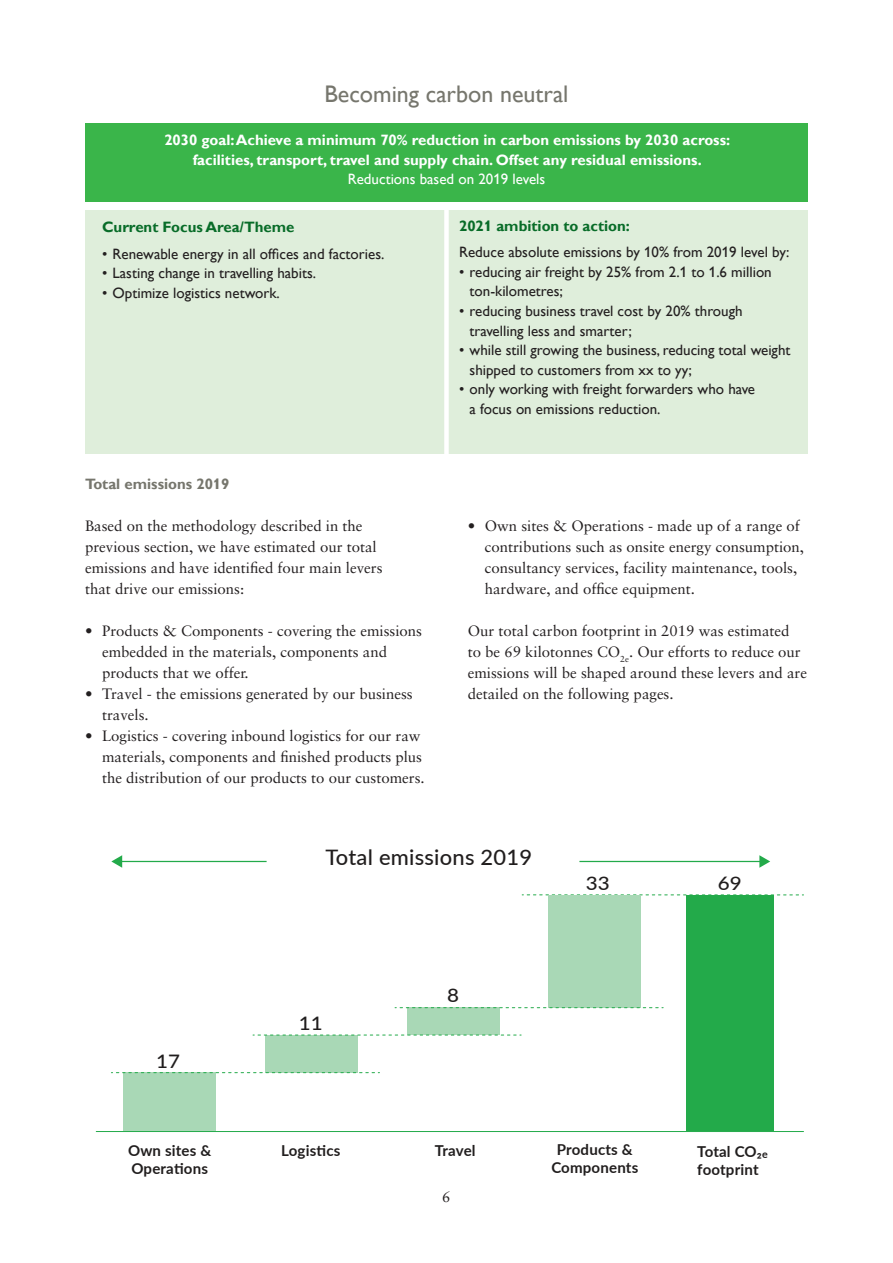
<style>
.page{position:relative;width:893px;height:1263px;background:#fff}
.page>*{position:absolute;margin:0;border:0;box-sizing:border-box;transform-origin:0 0}
.t1{font:24px "Gill Alt One";color:#76766d}
.t2{font:500 21.3px "Lato";letter-spacing:.01em;color:#211e1e}
.t3{font:500 18.6px "Lato";letter-spacing:-.005em;color:#211e1e;scale:1.1 1}
.t4{font:15px/21px "Sabon";color:#231f20}
.t5{font:15px/19.5px "Gill Alt One";color:#231f20}
.t6{font:700 15px/19.5px "Gill Alt One";color:#fff;text-align:center}
.t7{font:700 15px/18px "Lato";letter-spacing:.01em;color:#211e1e}
.t8{font:700 15px "Gill Alt One";color:#086c28}
.t9{font:15px "Gill Alt One";color:#fff}
.t10{font:700 15px "Gill Alt One";color:#76766d}
.t11{font:700 10.65px "Lato";color:#211e1e}
</style>
<div class="page">
<svg style="left:522px;top:894px;width:281px;height:1px"></svg>
<div style="left:686px;top:895px;width:87px;height:236px;background:#23aa4a"></div>
<div style="left:123px;top:1073px;width:93px;height:58px;background:#a9d8b6"></div>
<div style="left:407px;top:1008px;width:93px;height:27px;background:#a9d8b6"></div>
<div style="left:265px;top:1035px;width:93px;height:38px;background:#a9d8b6"></div>
<div style="left:548px;top:895px;width:93px;height:113px;background:#a9d8b6"></div>
<svg style="left:395px;top:1007px;width:268px;height:1px"></svg>
<svg style="left:253px;top:1035px;width:268px;height:1px"></svg>
<svg style="left:111px;top:1072px;width:268px;height:1px"></svg>
<hr style="left:96px;top:1131px;width:707px;height:1px;background:#23aa4a">
<hr style="left:579px;top:861px;width:182px;height:1px;background:#23aa4a">
<svg style="left:759px;top:855px;width:11px;height:13px"></svg>
<hr style="left:120px;top:861px;width:147px;height:1px;background:#23aa4a">
<svg style="left:111px;top:855px;width:11px;height:13px"></svg>
<div style="left:85px;top:123px;width:723px;height:79px;background:#3ab54a"></div>
<div style="left:85px;top:210px;width:723px;height:244px;background:#dfeedb"></div>
<div style="left:444px;top:207px;width:5px;height:254px;background:#fff"></div>
<h1 class="t1" style="left:324px;top:80px;width:246px">Becoming carbon neutral</h1>
<p class="t6" style="left:164px;top:130px;width:567px">2030 goal: Achieve a minimum 70% reduction in carbon emissions by 2030 across: facilities, transport, travel and supply chain. Offset any residual emissions.</p>
<p class="t9" style="left:348px;top:170px;width:199px">Reductions based on 2019 levels</p>
<p class="t8" style="left:102px;top:218px;width:194px">Current Focus Area/Theme</p>
<p class="t5" style="left:102px;top:244px;width:284px">• Renewable energy in all offices and factories.</p>
<p class="t5" style="left:102px;top:263px;width:215px">• Lasting change in travelling habits.</p>
<p class="t5" style="left:102px;top:283px;width:179px">• Optimize logistics network.</p>
<p class="t8" style="left:459px;top:217px;width:172px">2021 ambition to action:</p>
<p class="t5" style="left:459px;top:243px;width:332px">Reduce absolute emissions by 10% from 2019 level by:</p>
<p class="t5" style="left:470px;top:262px;width:304px;text-indent:-10px">• reducing air freight by 25% from 2.1 to 1.6 million ton-kilometres;</p>
<p class="t5" style="left:470px;top:301px;width:274px;text-indent:-10px">• reducing business travel cost by 20% through travelling less and smarter;</p>
<p class="t5" style="left:470px;top:340px;width:322px;text-indent:-10px">• while still growing the business, reducing total weight shipped to customers from xx to yy;</p>
<p class="t5" style="left:470px;top:379px;width:287px;text-indent:-10px">• only working with freight forwarders who have a focus on emissions reduction.</p>
<p class="t10" style="left:85px;top:475px;width:146px">Total emissions 2019</p>
<p class="t4" style="left:85px;top:515px;width:299px">Based on the methodology described in the previous section, we have estimated our total emissions and have identified four main levers that drive our emissions:</p>
<p class="t4" style="left:102px;top:620px;width:322px;text-indent:-17px">• Products &amp; Components - covering the emissions embedded in the materials, components and products that we offer.</p>
<p class="t4" style="left:102px;top:683px;width:312px;text-indent:-17px">• Travel - the emissions generated by our business travels.</p>
<p class="t4" style="left:102px;top:725px;width:324px;text-indent:-17px">• Logistics - covering inbound logistics for our raw materials, components and finished products plus the distribution of our products to our customers.</p>
<p class="t4" style="left:485px;top:515px;width:321px;text-indent:-17px">• Own sites &amp; Operations - made up of a range of contributions such as onsite energy consumption, consultancy services, facility maintenance, tools, hardware, and office equipment.</p>
<p class="t4" style="left:468px;top:620px;width:341px">Our total carbon footprint in 2019 was estimated<br>to be 69 kilotonnes CO<sub>2e</sub>. Our efforts to reduce our emissions will be shaped around these levers and are detailed on the following pages.</p>
<p class="t3" style="left:156px;top:1047px;width:23px">17</p>
<h2 class="t2" style="left:325px;top:842px;width:208px">Total emissions 2019</h2>
<p class="t3" style="left:299px;top:1010px;width:23px">11</p>
<p class="t3" style="left:447px;top:982px;width:12px">8</p>
<p class="t3" style="left:586px;top:870px;width:23px">33</p>
<p class="t3" style="left:718px;top:870px;width:23px">69</p>
<p class="t7" style="left:281px;top:1141px;width:61px">Logistics</p>
<p class="t7" style="left:435px;top:1140px;width:42px">Travel</p>
<p class="t7" style="left:551px;top:1140px;width:88px;text-align:center">Products &amp;<br>Components</p>
<p class="t7" style="left:128px;top:1140px;width:85px">Own sites &amp;<br>Operations</p>
<p class="t11" style="left:762px;top:1147px;width:7px">e</p>
<p class="t7" style="left:697px;top:1141px;width:66px">Total CO₂ footprint</p>
<p class="t4" style="left:442px;top:1186px;width:10px">6</p>
</div>
